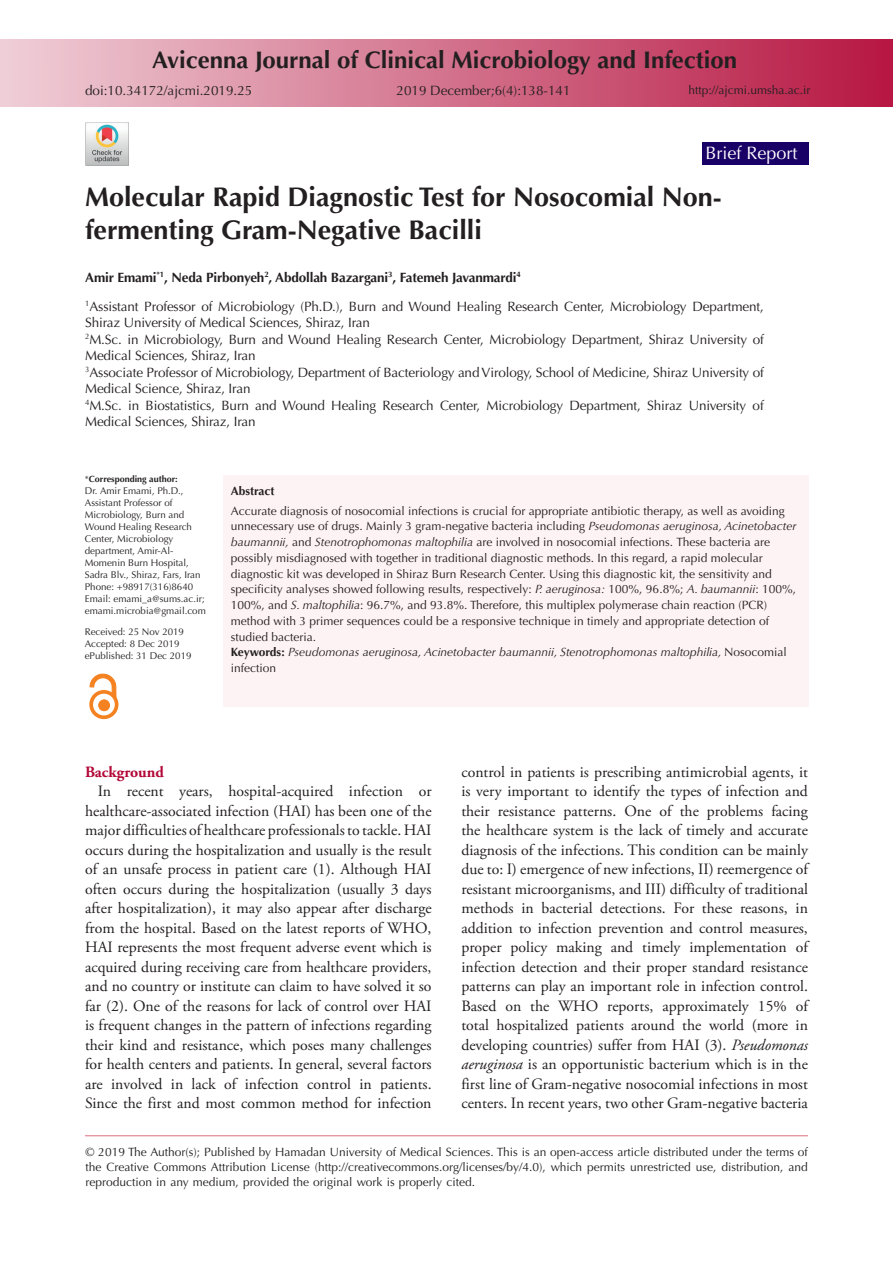
<style>
.page{position:relative;width:893px;height:1263px;background:#fff}
.page>*{position:absolute;margin:0;border:0;box-sizing:border-box;transform-origin:0 0}
.t1{font:700 27px/33px "Optima LT Std";color:#231f20}
.t2{font:700 24px "Optima LT Std";color:#231f20}
.t3{font:18px "Optima LT Std";color:#fff}
.t4{font:15.75px/19.5px "Adobe Garamond Pro";color:#231f20;text-align:justify}
.t5{font:700 15.75px "Adobe Garamond Pro";color:#b30838}
.t6{font:13.5px/16.5px "Optima LT Std";letter-spacing:-.01em;color:#231f20}
.t7{font:700 13.5px "Optima LT Std";letter-spacing:-.01em;color:#231f20}
.t8{font:12px/15.8px "Optima LT Std";color:#231f20;text-align:justify}
.t9{font:italic 12px/15.8px "Optima LT Std";color:#231f20}
.t10{font:700 12px "Optima LT Std";color:#231f20}
.t11{font:9.75px/12px "Optima LT Std";color:#231f20}
.t12{font:700 9px "Optima LT Std";color:#231f20}
.s1{font-weight:400}
.s2{font-style:italic}
.s3{font-weight:700;font-style:normal}
.s4{font-style:normal}
</style>
<div class="page">
<div style="left:0;top:39px;width:893px;height:68px;background:linear-gradient(to right,#f0cfd8,#b71742)"></div>
<hr style="left:85px;top:1135px;width:723px;height:1px;background:#dc6d80">
<div style="left:702px;top:143px;width:106px;height:22px;background:#190066"></div>
<div style="left:223px;top:475px;width:585px;height:232px;background:#fdf3f4"></div>
<div style="left:99px;top:700px;width:11px;height:11px;background:#f58220;border-radius:50%"></div>
<div style="left:99px;top:700px;width:11px;height:11px;border:1px solid #f58220;border-radius:50%"></div>
<div style="left:89px;top:690px;width:29px;height:29px;border:4px solid #f58220;border-radius:50%"></div>
<svg style="left:90px;top:674px;width:26px;height:24px"></svg>
<img style="left:85px;top:122px;width:43px;height:43px">
<p class="t2" style="left:152px;top:46px;width:587px">Avicenna Journal of Clinical Microbiology and Infection</p>
<p class="t6" style="left:85px;top:82px;width:169px">doi:10.34172/ajcmi.2019.25</p>
<p class="t6" style="left:396px;top:82px;width:176px">2019 December;6(4):138-141</p>
<p class="t8" style="left:688px;top:82px;width:124px">http://ajcmi.umsha.ac.ir</p>
<p class="t3" style="left:705px;top:143px;width:94px">Brief Report</p>
<p class="t1" style="left:85px;top:181px;width:638px">Molecular Rapid Diagnostic Test for Nosocomial Non&shy;fermenting Gram-Negative Bacilli</p>
<p class="t7" style="left:85px;top:269px;width:437px">Amir Emami<sup>*1</sup>, Neda Pirbonyeh<sup>2</sup>, Abdollah Bazargani<sup>3</sup>, Fatemeh Javanmardi<sup>4</sup></p>
<p class="t6" style="left:85px;top:298px;width:680px"><sup>1</sup>Assistant Professor of Microbiology (Ph.D.), Burn and Wound Healing Research Center, Microbiology Department,<br>Shiraz University of Medical Sciences, Shiraz, Iran</p>
<p class="t6" style="left:85px;top:331px;width:680px"><sup>2</sup>M.Sc. in Microbiology, Burn and Wound Healing Research Center, Microbiology Department, Shiraz University of<br>Medical Sciences, Shiraz, Iran</p>
<p class="t6" style="left:85px;top:364px;width:680px"><sup>3</sup>Associate Professor of Microbiology, Department of Bacteriology and Virology, School of Medicine, Shiraz University of<br>Medical Science, Shiraz, Iran</p>
<p class="t6" style="left:85px;top:397px;width:680px"><sup>4</sup>M.Sc. in Biostatistics, Burn and Wound Healing Research Center, Microbiology Department, Shiraz University of<br>Medical Sciences, Shiraz, Iran</p>
<p class="t12" style="left:85px;top:473px;width:94px"><span class="s1">*</span>Corresponding author:</p>
<p class="t11" style="left:85px;top:485px;width:117px">Dr. Amir Emami, Ph.D.,<br>Assistant Professor of<br>Microbiology, Burn and<br>Wound Healing Research<br>Center, Microbiology department, Amir-Al-<br>Momenin Burn Hospital,<br>Sadra Blv., Shiraz, Fars, Iran</p>
<p class="t11" style="left:85px;top:581px;width:110px">Phone: +98917(316)8640</p>
<p class="t11" style="left:85px;top:593px;width:123px">Email: emami_a@sums.ac.ir; emami.microbia@gmail.com</p>
<p class="t11" style="left:85px;top:626px;width:101px">Received: 25 Nov 2019</p>
<p class="t11" style="left:85px;top:638px;width:96px">Accepted: 8 Dec 2019</p>
<p class="t11" style="left:85px;top:650px;width:108px">ePublished: 31 Dec 2019</p>
<p class="t10" style="left:231px;top:483px;width:45px">Abstract</p>
<p class="t8" style="left:231px;top:503px;width:567px;text-align:left">Accurate diagnosis of nosocomial infections is crucial for appropriate antibiotic therapy, as well as avoiding unnecessary use of drugs. Mainly 3 gram-negative bacteria including <span class="s2">Pseudomonas aeruginosa, Acinetobacter baumannii,</span> and <span class="s2">Stenotrophomonas maltophilia</span> are involved in nosocomial infections. These bacteria are possibly misdiagnosed with together in traditional diagnostic methods. In this regard, a rapid molecular diagnostic kit was developed in Shiraz Burn Research Center. Using this diagnostic kit, the sensitivity and specificity analyses showed following results, respectively: <span class="s2">P. aeruginosa:</span> 100%, 96.8%; <span class="s2">A. baumannii</span>: 100%, 100%, and <span class="s2">S. maltophilia</span>: 96.7%, and 93.8%. Therefore, this multiplex polymerase chain reaction (PCR) method with 3 primer sequences could be a responsive technique in timely and appropriate detection of studied bacteria.</p>
<p class="t9" style="left:231px;top:644px;width:558px"><span class="s3">Keywords:</span> Pseudomonas aeruginosa, Acinetobacter baumannii, Stenotrophomonas maltophilia, <span class="s4">Nosocomial infection</span></p>
<p class="t5" style="left:85px;top:763px;width:80px">Background</p>
<p class="t4" style="left:85px;top:782px;width:348px;text-indent:13px">In recent years, hospital-acquired infection or healthcare-associated infection (HAI) has been one of the major difficulties of healthcare professionals to tackle. HAI occurs during the hospitalization and usually is the result of an unsafe process in patient care (1). Although HAI often occurs during the hospitalization (usually 3 days after hospitalization), it may also appear after discharge from the hospital. Based on the latest reports of WHO, HAI represents the most frequent adverse event which is acquired during receiving care from healthcare providers, and no country or institute can claim to have solved it so far (2). One of the reasons for lack of control over HAI is frequent changes in the pattern of infections regarding their kind and resistance, which poses many challenges for health centers and patients. In general, several factors are involved in lack of infection control in patients.<br>Since the first and most common method for infection</p>
<p class="t4" style="left:461px;top:763px;width:348px">control in patients is prescribing antimicrobial agents, it is very important to identify the types of infection and their resistance patterns. One of the problems facing the healthcare system is the lack of timely and accurate diagnosis of the infections. This condition can be mainly due to: I) emergence of new infections, II) reemergence of resistant microorganisms, and III) difficulty of traditional methods in bacterial detections. For these reasons, in addition to infection prevention and control measures, proper policy making and timely implementation of infection detection and their proper standard resistance patterns can play an important role in infection control.<br>Based on the WHO reports, approximately 15% of total hospitalized patients around the world (more in developing countries) suffer from HAI (3). <span class="s2">Pseudomonas aeruginosa</span> is an opportunistic bacterium which is in the first line of Gram-negative nosocomial infections in most centers. In recent years, two other Gram-negative bacteria</p>
<p class="t8" style="left:85px;top:1144px;width:724px;line-height:15px">© 2019 The Author(s); Published by Hamadan University of Medical Sciences. This is an open-access article distributed under the terms of the Creative Commons Attribution License (http://creativecommons.org/licenses/by/4.0), which permits unrestricted use, distribution, and reproduction in any medium, provided the original work is properly cited.</p>
</div>
